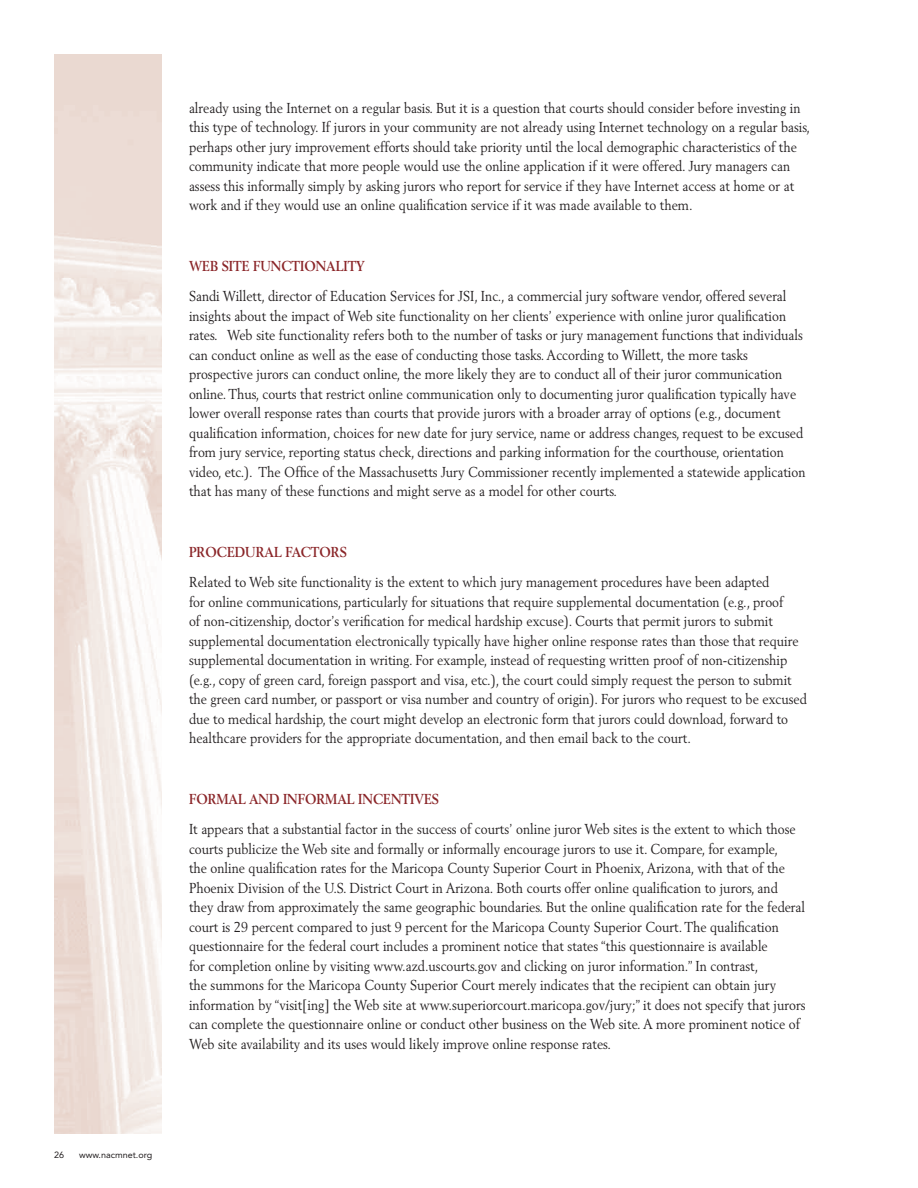
<style>
.page{position:relative;width:918px;height:1188px;background:#fff}
.page>*{position:absolute;margin:0;border:0;box-sizing:border-box;transform-origin:0 0}
.Special_Section_COPY{font:14.25px/19.5px "Berling";color:#231f20;scale:.9 1}
.Special_Section_Copy{font:700 14.25px "Berling";color:#8a2528;scale:.9 1}
.t1{font:9px "Avenir";color:#231f20}
</style>
<div class="page">
<img style="left:54px;top:54px;width:108px;height:1080px">
<p class="Special_Section_COPY" style="left:189px;top:98px;width:692px">already using the Internet on a regular basis. But it is a question that courts should consider before investing in this type of technology. If jurors in your community are not already using Internet technology on a regular basis, perhaps other jury improvement efforts should take priority until the local demographic characteristics of the community indicate that more people would use the online application if it were offered. Jury managers can assess this informally simply by asking jurors who report for service if they have Internet access at home or at work and if they would use an online qualification service if it was made available to them.</p>
<p class="Special_Section_Copy" style="left:189px;top:258px;width:197px">WEB SITE FUNCTIONALITY</p>
<p class="Special_Section_COPY" style="left:189px;top:286px;width:687px">Sandi Willett, director of Education Services for JSI, Inc., a commercial jury software vendor, offered several insights about the impact of Web site functionality on her clients’ experience with online juror qualification rates. Web site functionality refers both to the number of tasks or jury management functions that individuals can conduct online as well as the ease of conducting those tasks. According to Willett, the more tasks prospective jurors can conduct online, the more likely they are to conduct all of their juror communication online. Thus, courts that restrict online communication only to documenting juror qualification typically have lower overall response rates than courts that provide jurors with a broader array of options (e.g., document qualification information, choices for new date for jury service, name or address changes, request to be excused from jury service, reporting status check, directions and parking information for the courthouse, orientation video, etc.). The Office of the Massachusetts Jury Commissioner recently implemented a statewide application that has many of these functions and might serve as a model for other courts.</p>
<p class="Special_Section_Copy" style="left:189px;top:544px;width:177px">PROCEDURAL FACTORS</p>
<p class="Special_Section_COPY" style="left:189px;top:572px;width:688px">Related to Web site functionality is the extent to which jury management procedures have been adapted<br>for online communications, particularly for situations that require supplemental documentation (e.g., proof<br>of non-citizenship, doctor’s verification for medical hardship excuse). Courts that permit jurors to submit supplemental documentation electronically typically have higher online response rates than those that require supplemental documentation in writing. For example, instead of requesting written proof of non-citizenship (e.g., copy of green card, foreign passport and visa, etc.), the court could simply request the person to submit the green card number, or passport or visa number and country of origin). For jurors who request to be excused due to medical hardship, the court might develop an electronic form that jurors could download, forward to healthcare providers for the appropriate documentation, and then email back to the court.</p>
<p class="Special_Section_Copy" style="left:189px;top:790px;width:279px">FORMAL AND INF ORMAL INCENTIVES</p>
<p class="Special_Section_COPY" style="left:189px;top:819px;width:687px">It appears that a substantial factor in the success of courts’ online juror Web sites is the extent to which those courts publicize the Web site and formally or informally encourage jurors to use it. Compare, for example,<br>the online qualification rates for the Maricopa County Superior Court in Phoenix, Arizona, with that of the Phoenix Division of the U.S. District Court in Arizona. Both courts offer online qualification to jurors, and they draw from approximately the same geographic boundaries. But the online qualification rate for the federal court is 29 percent compared to just 9 percent for the Maricopa County Superior Court. The qualification questionnaire for the federal court includes a prominent notice that states “this questionnaire is available<br>for completion online by visiting www.azd.uscourts.gov and clicking on juror information.” In contrast,<br>the summons for the Maricopa County Superior Court merely indicates that the recipient can obtain jury information by “visit[ing] the Web site at www.superiorcourt.maricopa.gov/jury;” it does not specify that jurors can complete the questionnaire online or conduct other business on the Web site. A more prominent notice of Web site availability and its uses would likely improve online response rates.</p>
<p class="t1" style="left:54px;top:1150px;width:12px">26</p>
<p class="t1" style="left:79px;top:1150px;width:75px">www.nacmnet.org</p>
</div>
